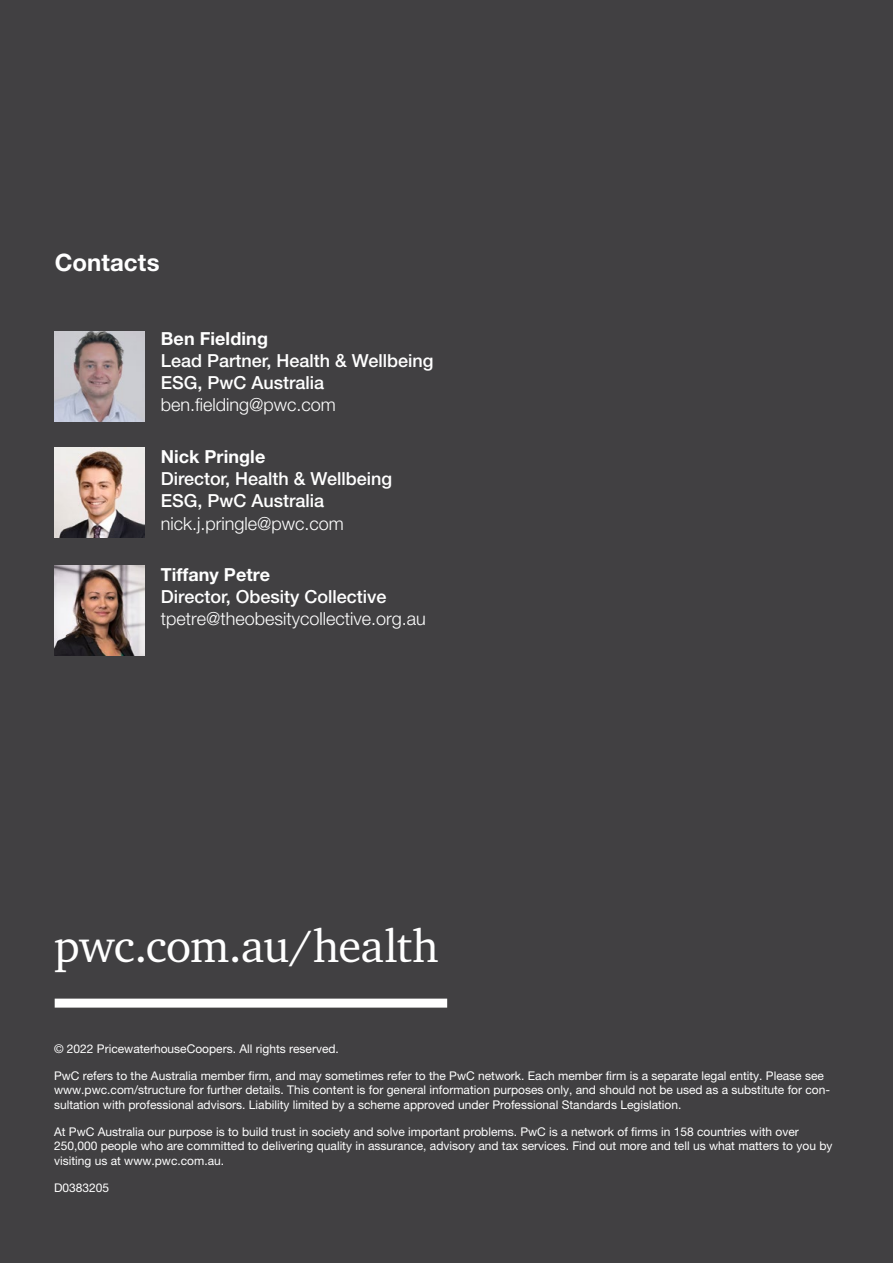
<style>
.page{position:relative;width:893px;height:1263px;background:#fff}
.page>*{position:absolute;margin:0;border:0;box-sizing:border-box;transform-origin:0 0}
.t1{font:46.5px "Charter ITC Pro";letter-spacing:-.015em;color:#fff}
.t2{font:700 24px "Helvetica Neue LT Pro";letter-spacing:.005em;color:#fff}
.t3{font:500 18px/22.4px "Helvetica Neue LT Pro";color:#fff}
.t4{font:300 18px "Helvetica Neue LT Pro";color:#fff}
.t5{font:700 18px "Helvetica Neue LT Pro";letter-spacing:.005em;color:#fff}
.t6{font:300 18px "Helvetica Neue LT Std";color:#fff}
.t7{font:12px/14.4px "Helvetica Neue LT Pro";color:#fff}
</style>
<div class="page">
<div style="left:1px;top:0;width:892px;height:1263px;background:#414042"></div>
<div style="left:55px;top:998px;width:392px;height:9px;background:#fff"></div>
<img style="left:54px;top:331px;width:90px;height:90px">
<img style="left:54px;top:448px;width:90px;height:90px">
<img style="left:54px;top:566px;width:90px;height:90px">
<h2 class="t2" style="left:55px;top:248px;width:106px">Contacts</h2>
<h3 class="t5" style="left:161px;top:327px;width:109px">Ben Fielding</h3>
<h3 class="t3" style="left:161px;top:349px;width:274px">Lead Partner, Health &amp; Wellbeing<br>ESG, PwC Australia</h3>
<h3 class="t4" style="left:161px;top:394px;width:177px">ben.fielding@pwc.com</h3>
<h3 class="t5" style="left:161px;top:445px;width:106px">Nick Pringle</h3>
<h3 class="t3" style="left:161px;top:467px;width:233px">Director, Health &amp; Wellbeing<br>ESG, PwC Australia</h3>
<h3 class="t4" style="left:161px;top:512px;width:185px">nick.j.pringle@pwc.com</h3>
<h3 class="t5" style="left:161px;top:564px;width:111px">Tiffany Petre</h3>
<h3 class="t3" style="left:161px;top:585px;width:227px">Director, Obesity Collective</h3>
<h3 class="t6" style="left:161px;top:608px;width:267px">tpetre@theobesitycollective.org.au</h3>
<h1 class="t1" style="left:54px;top:917px;width:386px">pwc.com.au/health</h1>
<p class="t7" style="left:54px;top:1041px;width:286px">© 2022 PricewaterhouseCoopers. All rights reserved.</p>
<p class="t7" style="left:54px;top:1068px;width:778px">PwC refers to the Australia member firm, and may sometimes refer to the PwC network. Each member firm is a separate legal entity. Please see www.pwc.com/structure for further details. This content is for general information purposes only, and should not be used as a substitute for con&shy;sultation with professional advisors. Liability limited by a scheme approved under Professional Standards Legislation.</p>
<p class="t7" style="left:54px;top:1124px;width:780px">At PwC Australia our purpose is to build trust in society and solve important problems. PwC is a network of firms in 158 countries with over<br>250,000 people who are committed to delivering quality in assurance, advisory and tax services. Find out more and tell us what matters to you by visiting us at www.pwc.com.au.</p>
<p class="t7" style="left:54px;top:1180px;width:57px">D0383205</p>
</div>
